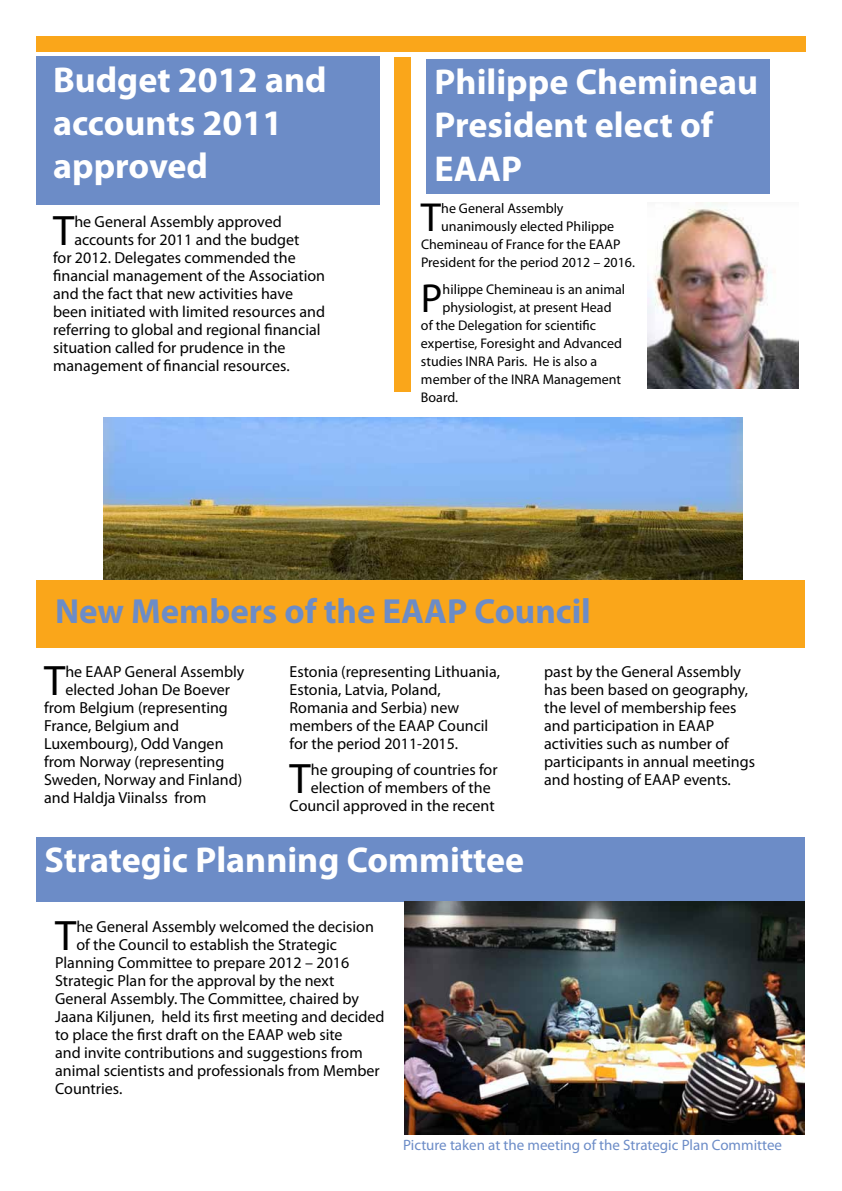
<style>
.page{position:relative;width:842px;height:1191px;background:#fff}
.page>*{position:absolute;margin:0;border:0;box-sizing:border-box;transform-origin:0 0}
.t1{font:42.7px "Myriad Pro";color:#000}
.t2{font:40.7px "Myriad Pro";color:#000}
.t3{font:700 36px/43.2px "Myriad Pro";color:#fff}
.t4{font:700 35px "Myriad Pro";color:#6c8cc7}
.t5{font:16px/18px "Myriad Pro";color:#000}
.t6{font:15px "Myriad Pro";color:#6c8cc7}
.t7{font:14px "Myriad Pro";color:#000}
</style>
<div class="page">
<div style="left:36px;top:57px;width:344px;height:148px;background:#6c8cc7"></div>
<div style="left:36px;top:36px;width:770px;height:15px;background:#faa61a"></div>
<div style="left:426px;top:59px;width:344px;height:135px;background:#6c8cc7"></div>
<div style="left:395px;top:57px;width:16px;height:334px;background:#faa61a"></div>
<img style="left:103px;top:417px;width:639px;height:163px">
<div style="left:36px;top:837px;width:768px;height:64px;background:#6c8cc7"></div>
<div style="left:36px;top:580px;width:768px;height:68px;background:#faa61a"></div>
<img style="left:647px;top:202px;width:151px;height:187px">
<img style="left:405px;top:901px;width:399px;height:233px">
<h3 class="t3" style="left:53px;top:57px;width:275px">Budget 2012 and accounts 2011 approved</h3>
<h1 class="t1" style="left:53px;top:204px;width:23px">T</h1>
<p class="t5" style="left:74px;top:212px;width:209px">he General Assembly approved</p>
<p class="t5" style="left:74px;top:230px;width:227px">accounts for 2011 and the budget</p>
<p class="t5" style="left:53px;top:248px;width:244px">for 2012. Delegates commended the</p>
<p class="t5" style="left:53px;top:266px;width:273px">financial management of the Association</p>
<p class="t5" style="left:53px;top:284px;width:241px">and the fact that new activities have</p>
<p class="t5" style="left:53px;top:302px;width:273px">been initiated with limited resources and</p>
<p class="t5" style="left:53px;top:320px;width:269px">referring to global and regional financial</p>
<p class="t5" style="left:53px;top:338px;width:234px">situation called for prudence in the</p>
<p class="t5" style="left:53px;top:356px;width:238px">management of financial resources.</p>
<h3 class="t3" style="left:435px;top:59px;width:325px">Philippe Chemineau<br>President elect of<br>EAAP</h3>
<h2 class="t2" style="left:421px;top:192px;width:22px">T</h2>
<p class="t7" style="left:441px;top:200px;width:124px">he General Assembly</p>
<p class="t7" style="left:441px;top:218px;width:174px">unanimously elected Philippe</p>
<p class="t7" style="left:421px;top:236px;width:201px">Chemineau of France for the EAAP</p>
<p class="t7" style="left:421px;top:254px;width:215px">President for the period 2012 – 2016.</p>
<h2 class="t2" style="left:421px;top:273px;width:23px">P</h2>
<p class="t7" style="left:443px;top:280px;width:184px">hilippe Chemineau is an animal</p>
<p class="t7" style="left:443px;top:298px;width:170px">physiologist, at present Head</p>
<p class="t7" style="left:421px;top:316px;width:177px">of the Delegation for scientific</p>
<p class="t7" style="left:421px;top:334px;width:202px">expertise, Foresight and Advanced</p>
<p class="t7" style="left:421px;top:352px;width:178px">studies INRA Paris. He is also a</p>
<p class="t7" style="left:421px;top:370px;width:202px">member of the INRA Management</p>
<p class="t7" style="left:421px;top:388px;width:39px">Board.</p>
<h3 class="t4" style="left:55px;top:588px;width:537px">New Members of the EAAP Council</h3>
<h1 class="t1" style="left:44px;top:654px;width:23px">T</h1>
<p class="t5" style="left:65px;top:662px;width:181px">he EAAP General Assembly</p>
<p class="t5" style="left:65px;top:680px;width:166px">elected Johan De Boever</p>
<p class="t5" style="left:44px;top:698px;width:185px">from Belgium (representing</p>
<p class="t5" style="left:44px;top:716px;width:137px">France, Belgium and</p>
<p class="t5" style="left:44px;top:734px;width:181px">Luxembourg), Odd Vangen</p>
<p class="t5" style="left:44px;top:752px;width:182px">from Norway (representing</p>
<p class="t5" style="left:44px;top:770px;width:200px">Sweden, Norway and Finland)</p>
<p class="t5" style="left:44px;top:788px;width:164px">and Haldja Viinalss from</p>
<p class="t5" style="left:290px;top:662px;width:212px">Estonia (representing Lithuania,<br>Estonia, Latvia, Poland,<br>Romania and Serbia) new members of the EAAP Council for the period 2011-2015.</p>
<h1 class="t1" style="left:290px;top:752px;width:23px">T</h1>
<p class="t5" style="left:311px;top:761px;width:188px">he grouping of countries for</p>
<p class="t5" style="left:311px;top:779px;width:181px">election of members of the</p>
<p class="t5" style="left:290px;top:797px;width:207px">Council approved in the recent</p>
<h3 class="t3" style="left:44px;top:837px;width:481px">Strategic Planning Committee</h3>
<h1 class="t1" style="left:55px;top:909px;width:23px">T</h1>
<p class="t5" style="left:76px;top:917px;width:299px">he General Assembly welcomed the decision</p>
<p class="t5" style="left:76px;top:935px;width:262px">of the Council to establish the Strategic</p>
<p class="t5" style="left:55px;top:953px;width:296px">Planning Committee to prepare 2012 – 2016</p>
<p class="t5" style="left:55px;top:971px;width:281px">Strategic Plan for the approval by the next</p>
<p class="t5" style="left:55px;top:989px;width:305px">General Assembly. The Committee, chaired by</p>
<p class="t5" style="left:55px;top:1007px;width:331px">Jaana Kiljunen, held its first meeting and decided</p>
<p class="t5" style="left:55px;top:1025px;width:289px">to place the first draft on the EAAP web site</p>
<p class="t5" style="left:55px;top:1043px;width:309px">and invite contributions and suggestions from</p>
<p class="t5" style="left:55px;top:1061px;width:326px">animal scientists and professionals from Member</p>
<p class="t5" style="left:55px;top:1079px;width:69px">Countries.</p>
<p class="t5" style="left:544px;top:663px;width:212px">past by the General Assembly has been based on geography, the level of membership fees and participation in EAAP activities such as number of participants in annual meetings and hosting of EAAP events.</p>
<p class="t6" style="left:403px;top:1136px;width:380px">Picture taken at the meeting of the Strategic Plan Committee</p>
</div>
